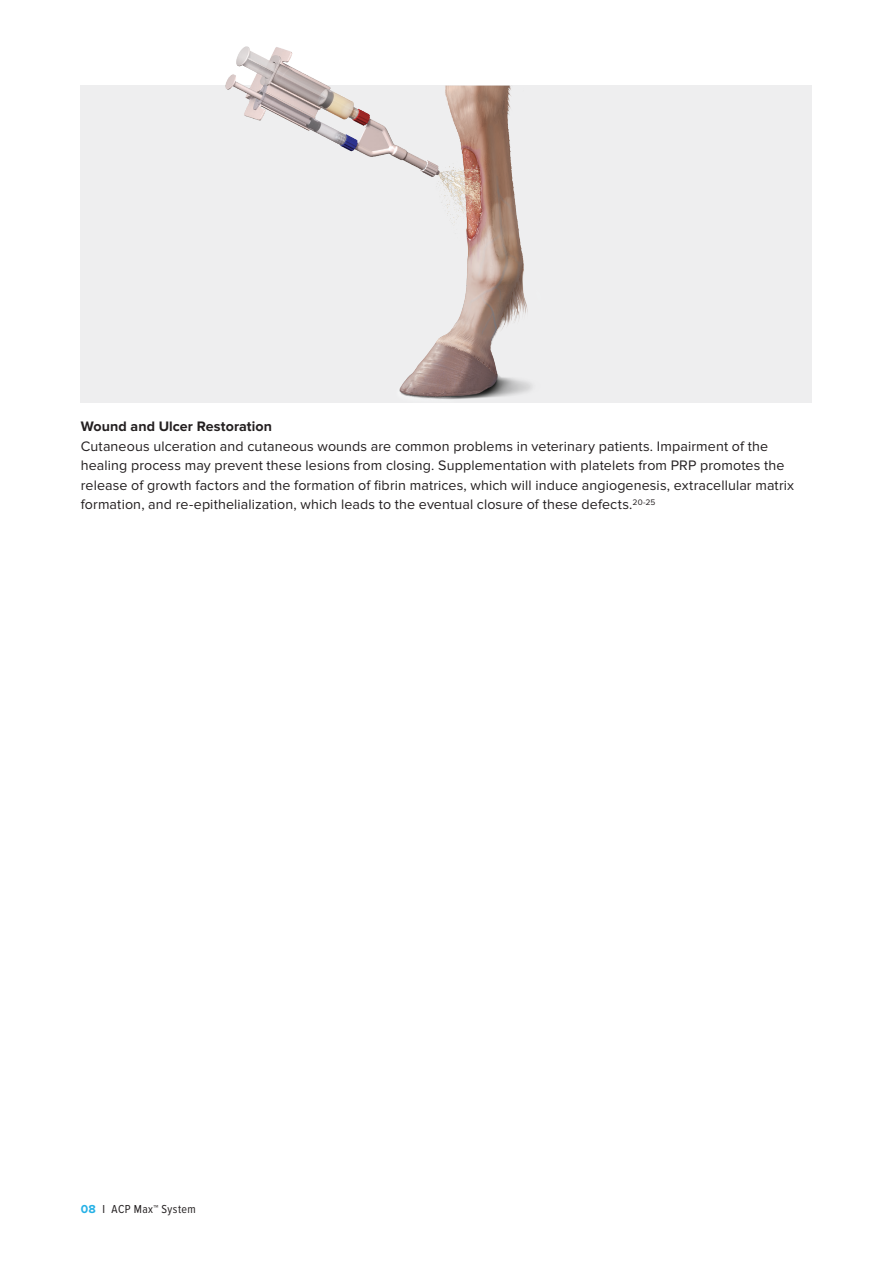
<style>
.page{position:relative;width:893px;height:1263px;background:#fff}
.page>*{position:absolute;margin:0;border:0;box-sizing:border-box;transform-origin:0 0}
._07_Running_Text{font:14.25px/19.5px "Proxima Nova";letter-spacing:.01em;color:#231f20}
._07_Running_Text-2{font:700 14.25px "Proxima Nova";letter-spacing:.005em;color:#231f20}
.t1{font:12px "Proxima Nova Cond";letter-spacing:.035em;color:#231f20}
.s1{font-family:"Proxima Nova";font-weight:700;color:#26b1e6}
</style>
<div class="page">
<div style="left:80px;top:86px;width:732px;height:317px;background:#eeeeef"></div>
<img style="left:187px;top:46px;width:447px;height:353px">
<p class="_07_Running_Text-2" style="left:81px;top:418px;width:193px">Wound and Ulcer Restoration</p>
<p class="_07_Running_Text" style="left:81px;top:436px;width:715px">Cutaneous ulceration and cutaneous wounds are common problems in veterinary patients. Impairment of the healing process may prevent these lesions from closing. Supplementation with platelets from PRP promotes the release of growth factors and the formation of fibrin matrices, which will induce angiogenesis, extracellular matrix formation, and re-epithelialization, which leads to the eventual closure of these defects.<sup>20-25</sup></p>
<p class="t1" style="left:81px;top:1202px;width:117px"><span class="s1">08</span> I ACP Max™ System</p>
</div>
